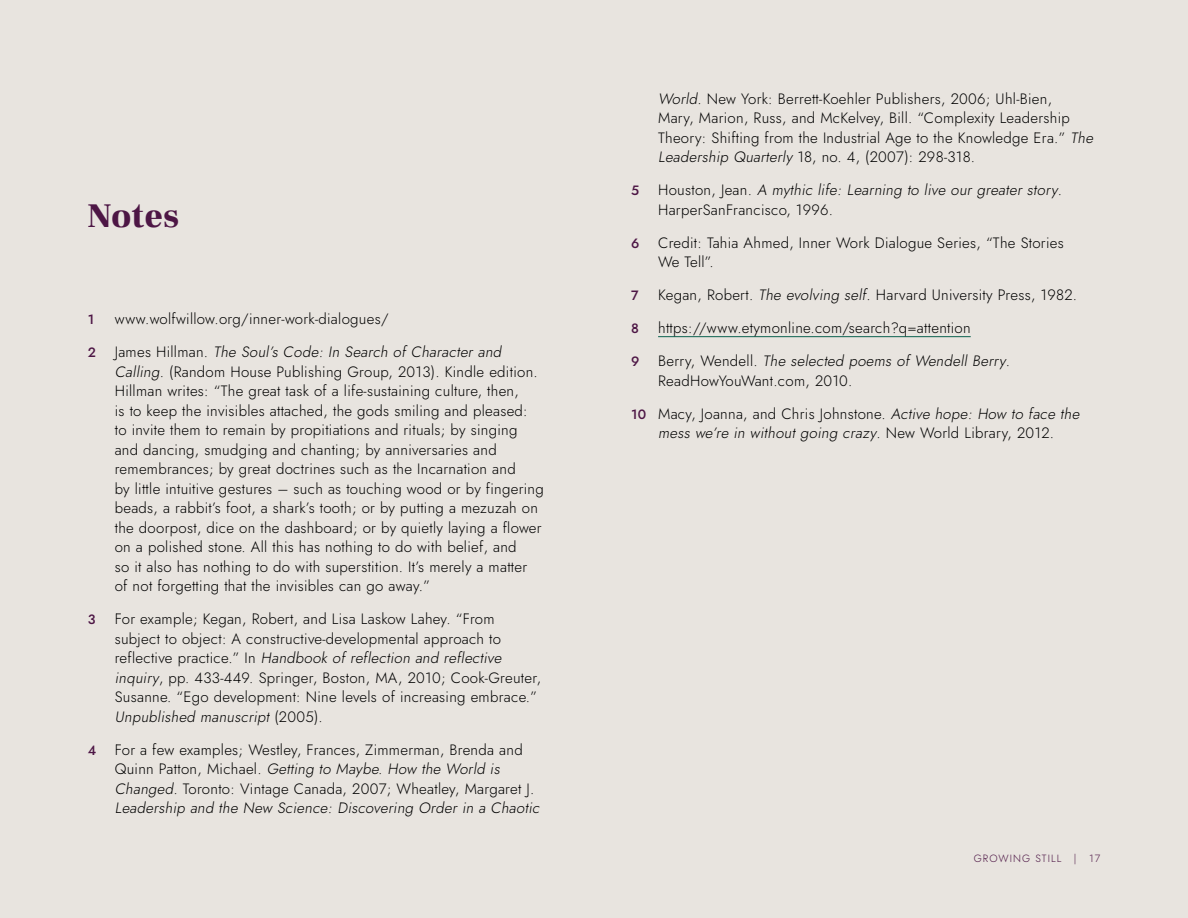
<style>
.page{position:relative;width:1188px;height:918px;background:#e8e4df}
.page>*{position:absolute;margin:0;border:0;box-sizing:border-box;transform-origin:0 0}
.t1{font:900 34.5px "Frank Ruhl Libre";letter-spacing:.02em;color:#4d1645}
.t2{font:15px/19.5px "Jost";letter-spacing:.02em;color:#000}
.t3{font:italic 15px/19.5px "Jost";color:#000}
.t4{font:13.5px "Jost";color:#4d1645}
.t5{font:10.5px "Jost";letter-spacing:.1em;color:#4d1645}
.s1{font-style:italic}
.s2{font-size:13.5px;color:#4d1645}
.s3{font-style:normal}
</style>
<div class="page">
<hr style="left:658px;top:336px;width:313px;height:1px;background:#09604e">
<h1 class="t1" style="left:88px;top:195px;width:93px">Notes</h1>
<p class="t4" style="left:88px;top:311px;width:8px">1</p>
<p class="t2" style="left:115px;top:310px;width:275px">www.wolfwillow.org/inner-work-dialogues/</p>
<p class="t4" style="left:88px;top:344px;width:10px">2</p>
<p class="t2" style="left:115px;top:343px;width:431px">J a m e s H i l l m a n . <span class="s1">The Soul’s Code: In Search of Character and Calling</span>. (Random House Publishing Group, 2013). Kindle edition.<br>Hillman writes: “The great task of a life-sustaining culture, then,<br>is to keep the invisibles attached, the gods smiling and pleased:<br>to invite them to remain by propitiations and rituals; by singing and dancing, smudging and chanting; by anniversaries and remembrances; by great doctrines such as the Incarnation and<br>by little intuitive gestures – such as touching wood or by fingering beads, a rabbit’s foot, a shark’s tooth; or by putting a mezuzah on the doorpost, dice on the dashboard; or by quietly laying a flower on a polished stone. All this has nothing to do with belief, and<br>so it also has nothing to do with superstition. It’s merely a matter<br>of not forgetting that the invisibles can go away.”</p>
<p class="t4" style="left:88px;top:611px;width:9px">3</p>
<p class="t2" style="left:115px;top:610px;width:428px">For example; Kegan, Robert, and Lisa Laskow Lahey. “From subject to object: A constructive-developmental approach to<br>re fl e c t i ve p ra c t i c e . ” I n <span class="s1">Handbook of reflection and reflective inquiry</span>, pp. 433-449. Springer, Boston, MA, 2010; Cook-Greuter, Susanne. “Ego development: Nine levels of increasing embrace.” <span class="s1">Unpublished manuscript</span> (2 0 0 5 ) .</p>
<p class="t2" style="left:115px;top:740px;width:429px;text-indent:-27px"><span class="s2">4</span> For a few examples; Westley, Frances, Zimmerman, Brenda and<br>Q u i n n Pa tt o n , M i c h a e l . <span class="s1">Getting to Maybe. How the World is Changed.</span> Toronto: Vintage Canada, 2007; Wheatley, Margaret J.<br><span class="s1">Leadership and the New Science: Discovering Order in a Chaotic</span></p>
<p class="t2" style="left:658px;top:89px;width:440px"><span class="s1">World</span>. New York: Berrett-Koehler Publishers, 2006; Uhl-Bien,<br>Mary, Marion, Russ, and McKelvey, Bill. “Complexity Leadership Theory: Shifting from the Industrial Age to the Knowledge Era.” <span class="s1">The Leadership Quarterly</span> 18, no. 4, (2007): 298-318.</p>
<p class="t4" style="left:631px;top:181px;width:10px">5</p>
<p class="t3" style="left:658px;top:180px;width:405px"><span class="s3">H o u sto n , J e a n .</span> A mythic life: Learning to live our greater story<span class="s3">.<br>HarperSanFrancisco, 1996.</span></p>
<p class="t2" style="left:658px;top:233px;width:407px;text-indent:-27px"><span class="s2">6</span> Credit: Tahia Ahmed, Inner Work Dialogue Series, “The Stories<br>We Tell”.</p>
<p class="t4" style="left:631px;top:286px;width:9px">7</p>
<p class="t2" style="left:658px;top:285px;width:421px">Kegan, Robert. <span class="s1">The evolving self</span>. Harvard University Press, 1982.</p>
<p class="t4" style="left:631px;top:319px;width:9px">8</p>
<p class="t2" style="left:658px;top:318px;width:314px">https://www.etymonline.com/search?q=attention</p>
<p class="t2" style="left:658px;top:351px;width:354px;text-indent:-27px"><span class="s2">9</span> B e r ry, We n d e l l . <span class="s1">The selected poems of Wendell Berry</span>.<br>ReadHowYouWant.com, 2010.</p>
<p class="t2" style="left:631px;top:404px;width:453px;text-align:center"><span class="s2">10</span> Macy, Joanna, and Chris Johnstone. <span class="s1">Active hope: How to face the mess we’re in without going crazy</span>. N ew Wo r l d L i b ra ry, 2 0 1 2 .</p>
<p class="t5" style="left:974px;top:851px;width:128px">GROWING STILL | 17</p>
</div>
